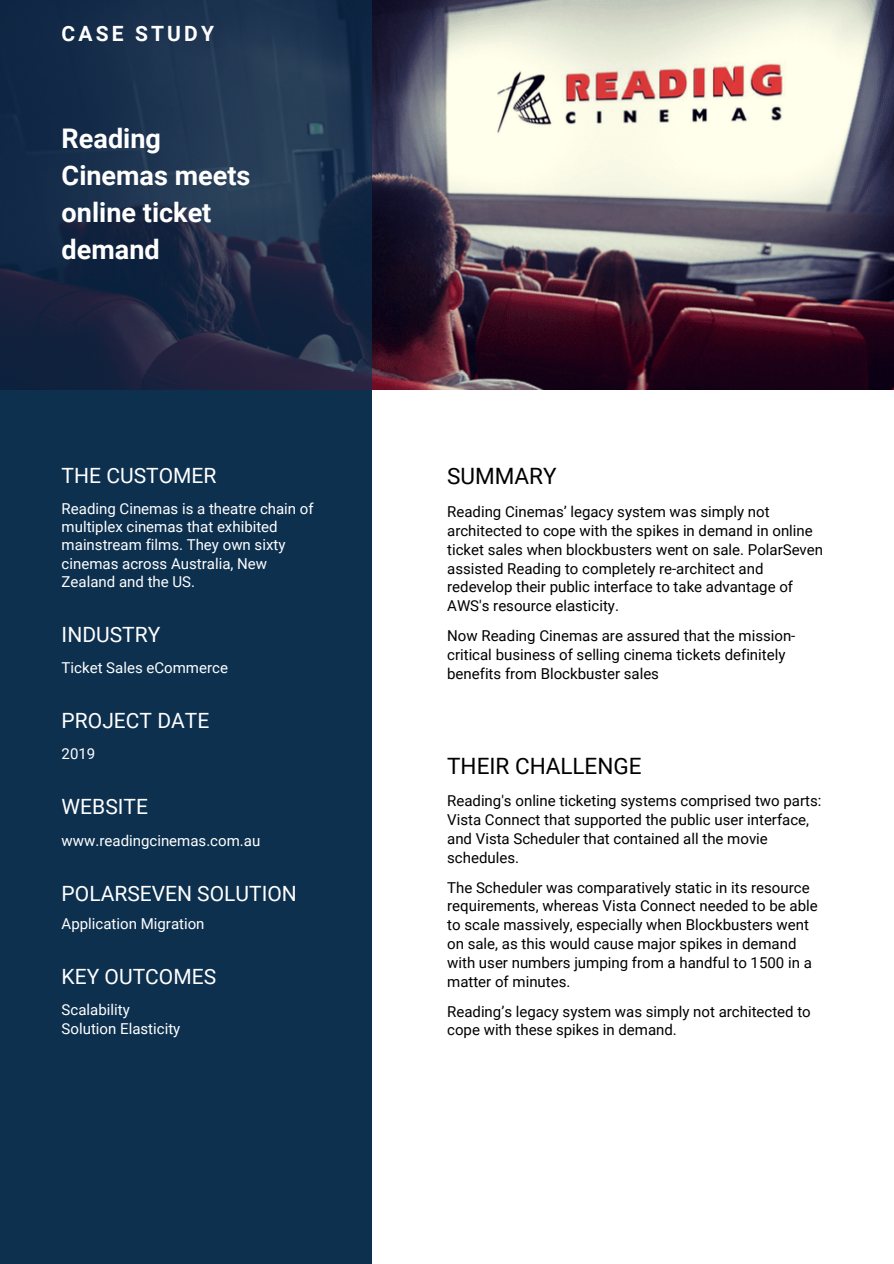
<style>
.page{position:relative;width:894px;height:1264px;background:#fff}
.page>*{position:absolute;margin:0;border:0;box-sizing:border-box;transform-origin:0 0}
.t1{font:700 27px/37.2px "Roboto";color:#fff}
.t2{font:22.5px "Roboto";color:#000}
.t3{font:21px "Roboto";color:#fff}
.t4{font:700 21px "Roboto";letter-spacing:.15em;color:#fff}
.t5{font:15px/18.8px "Roboto";color:#000}
.t6{font:15px/18.5px "Roboto";color:#fff}
</style>
<div class="page">
<img style="left:372px;top:0;width:521px;height:390px">
<svg style="left:0;top:0;width:372px;height:390px;background:#1b2d49"></svg>
<div style="left:0;top:390px;width:372px;height:873px;background:#0d304f"></div>
<p class="t4" style="left:62px;top:22px;width:154px">CASE STUDY</p>
<p class="t1" style="left:62px;top:120px;width:190px">Reading<br>Cinemas meets online ticket demand</p>
<p class="t3" style="left:62px;top:463px;width:156px">THE CUSTOMER</p>
<p class="t6" style="left:62px;top:499px;width:253px">Reading Cinemas is a theatre chain of multiplex cinemas that exhibited mainstream films. They own sixty cinemas across Australia, New<br>Zealand and the US.</p>
<p class="t3" style="left:62px;top:623px;width:100px">INDUSTRY</p>
<p class="t6" style="left:62px;top:658px;width:168px">Ticket Sales eCommerce</p>
<p class="t3" style="left:62px;top:709px;width:149px">PROJECT DATE</p>
<p class="t6" style="left:62px;top:744px;width:35px">2019</p>
<p class="t3" style="left:62px;top:794px;width:88px">WEBSITE</p>
<p class="t6" style="left:62px;top:832px;width:200px">www.readingcinemas.com.au</p>
<p class="t3" style="left:62px;top:882px;width:237px">POLARSEVEN SOLUTION</p>
<p class="t6" style="left:62px;top:914px;width:144px">Application Migration</p>
<p class="t3" style="left:62px;top:965px;width:156px">KEY OUTCOMES</p>
<p class="t6" style="left:62px;top:1000px;width:70px">Scalability</p>
<p class="t6" style="left:62px;top:1019px;width:120px">Solution Elasticity</p>
<p class="t2" style="left:447px;top:463px;width:111px">SUMMARY</p>
<p class="t5" style="left:447px;top:502px;width:377px">Reading Cinemas’ legacy system was simply not architected to cope with the spikes in demand in online ticket sales when blockbusters went on sale. PolarSeven assisted Reading to completely re-architect and redevelop their public interface to take advantage of AWS's resource elasticity.</p>
<p class="t5" style="left:447px;top:626px;width:349px">Now Reading Cinemas are assured that the mission&shy;critical business of selling cinema tickets definitely benefits from Blockbuster sales</p>
<p class="t2" style="left:447px;top:753px;width:196px">THEIR CHALLENGE</p>
<p class="t5" style="left:447px;top:791px;width:375px">Reading's online ticketing systems comprised two parts:<br>Vista Connect that supported the public user interface, and Vista Scheduler that contained all the movie schedules.</p>
<p class="t5" style="left:447px;top:878px;width:372px">The Scheduler was comparatively static in its resource requirements, whereas Vista Connect needed to be able to scale massively, especially when Blockbusters went on sale, as this would cause major spikes in demand with user numbers jumping from a handful to 1500 in a matter of minutes.</p>
<p class="t5" style="left:447px;top:1002px;width:365px">Reading’s legacy system was simply not architected to cope with these spikes in demand.</p>
</div>
